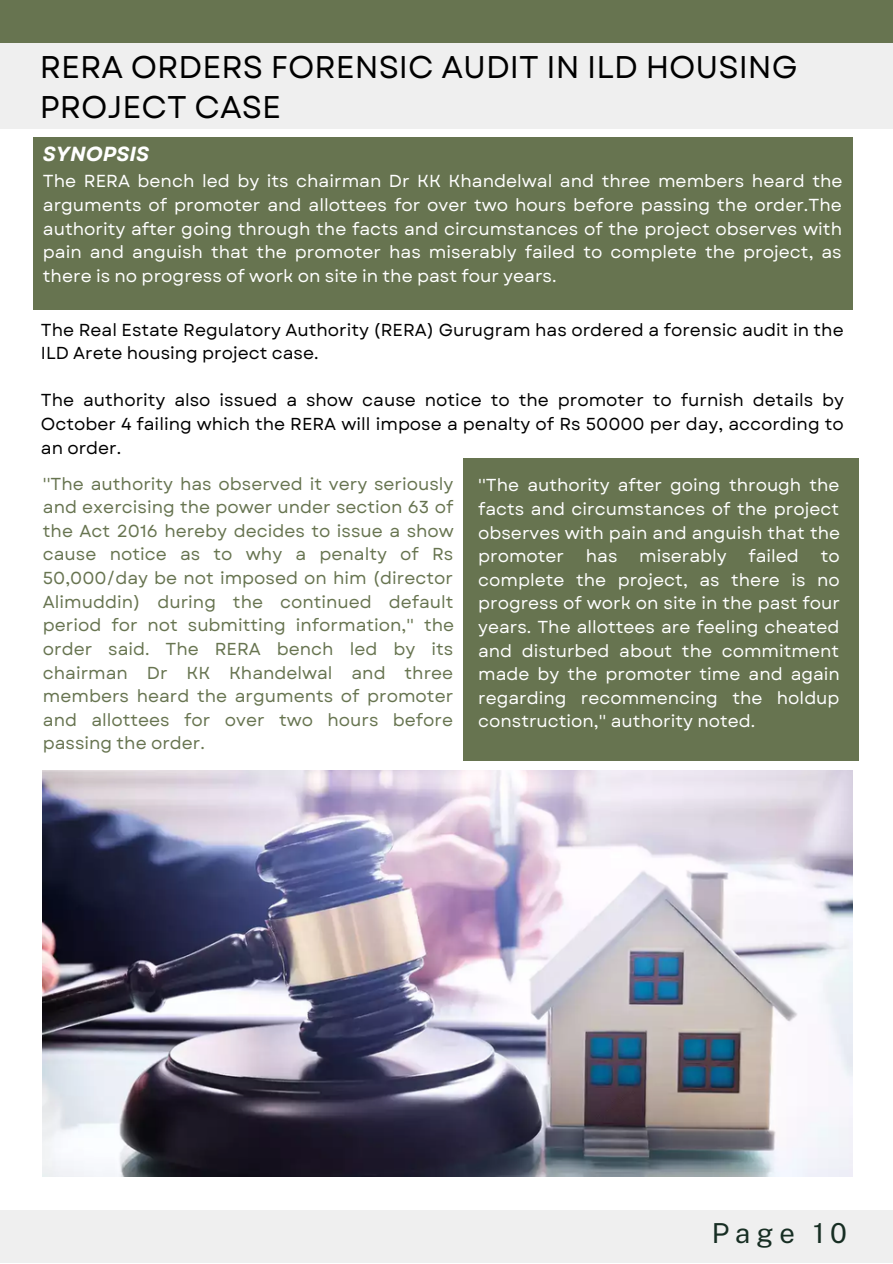
<style>
.page{position:relative;width:893px;height:1264px;background:#fff}
.page>*{position:absolute;margin:0;border:0;box-sizing:border-box;transform-origin:0 0}
.t1{font:31.35px/40.5px "Garet";color:#000}
.t2{font:27.45px "Public Sans";letter-spacing:.215em;color:#172e23}
.t3{font:italic 700 20.4px "Garet";color:#fff}
.t4{font:17.4px/23.5px "Garet";color:#fff;text-align:justify}
.t5{font:17.25px/23.5px "Garet";color:#677450;text-align:justify}
.t6{font:17.25px/23.5px "Garet";color:#fff;text-align:justify}
.t7{font:17.25px/23.5px "Garet";color:#000}
</style>
<div class="page">
<div style="left:33px;top:138px;width:820px;height:172px;background:#677450"></div>
<div style="left:0;top:35px;width:892px;height:94px;background:#efefef"></div>
<div style="left:0;top:0;width:892px;height:43px;background:#677450"></div>
<div style="left:0;top:1210px;width:892px;height:52px;background:#efefef"></div>
<div style="left:462px;top:458px;width:396px;height:303px;background:#677450"></div>
<img style="left:43px;top:770px;width:809px;height:406px">
<h1 class="t1" style="left:40px;top:47px;width:759px">RERA ORDERS FORENSIC AUDIT IN ILD HOUSING<br>PROJECT CASE</h1>
<p class="t3" style="left:43px;top:140px;width:108px">SYNOPSIS</p>
<p class="t4" style="left:43px;top:169px;width:801px">The RERA bench led by its chairman Dr KK Khandelwal and three members heard the arguments of promoter and allottees for over two hours before passing the order.The authority after going through the facts and circumstances of the project observes with pain and anguish that the promoter has miserably failed to complete the project, as there is no progress of work on site in the past four years.</p>
<p class="t7" style="left:41px;top:318px;width:804px">The Real Estate Regulatory Authority (RERA) Gurugram has ordered a forensic audit in the<br>ILD Arete housing project case.</p>
<p class="t7" style="left:41px;top:389px;width:804px;text-align:justify">The authority also issued a show cause notice to the promoter to furnish details by October 4 failing which the RERA will impose a penalty of Rs 50000 per day, according to an order.</p>
<p class="t5" style="left:43px;top:472px;width:412px">''The authority has observed it very seriously and exercising the power under section 63 of the Act 2016 hereby decides to issue a show cause notice as to why a penalty of Rs 50,000/day be not imposed on him (director Alimuddin) during the continued default period for not submitting information,'' the order said. The RERA bench led by its chairman Dr KK Khandelwal and three members heard the arguments of promoter and allottees for over two hours before passing the order.</p>
<p class="t6" style="left:478px;top:473px;width:363px">''The authority after going through the facts and circumstances of the project observes with pain and anguish that the promoter</p>
<p class="t6" style="left:586px;top:544px;width:33px">has</p>
<p class="t6" style="left:639px;top:544px;width:89px">miserably</p>
<p class="t6" style="left:748px;top:544px;width:52px">failed</p>
<p class="t6" style="left:478px;top:544px;width:363px;text-indent:342px">to complete the project, as there is no progress of work on site in the past four years. The allottees are feeling cheated and disturbed about the commitment made by the promoter time and again regarding recommencing the holdup construction,'' authority noted.</p>
<h2 class="t2" style="left:711px;top:1216px;width:137px">Page 10</h2>
</div>
